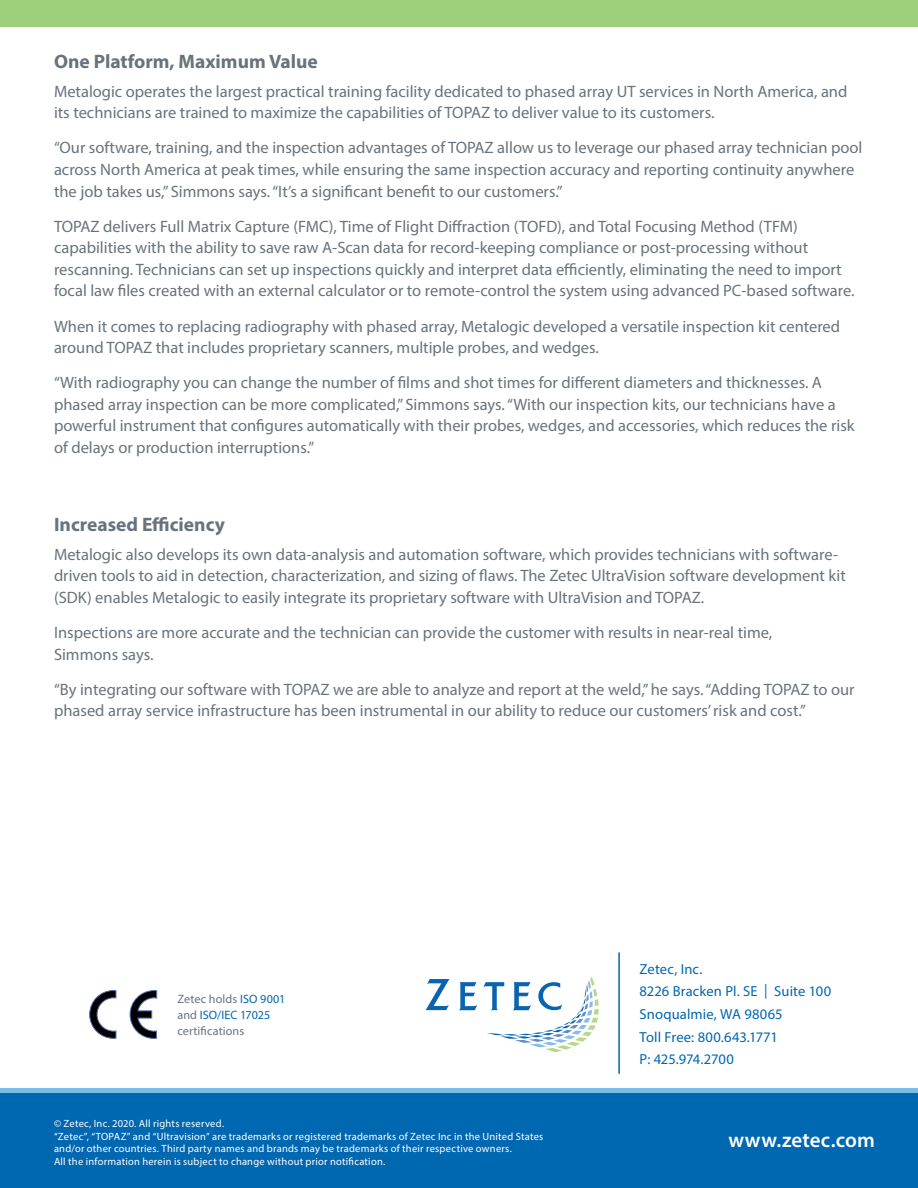
<style>
.page{position:relative;width:918px;height:1188px;background:#fff}
.page>*{position:absolute;margin:0;border:0;box-sizing:border-box;transform-origin:0 0}
.t1{font:600 21px "Myriad Pro";letter-spacing:.005em;color:#fff}
.t2{font:700 19.5px "Myriad Pro";color:#69737b}
.t3{font:16.5px/21.6px "Myriad Pro";color:#69737b}
.t4{font:14.55px/22.6px "Myriad Pro";letter-spacing:.01em;color:#0067b1}
.t5{font:12.15px/16.2px "Myriad Pro";letter-spacing:.01em;color:#69737b}
.t6{font:10.5px/12.6px "Myriad Pro";letter-spacing:.02em;color:#fff}
.s1{color:#0067b1}
</style>
<div class="page">
<svg style="left:426px;top:979px;width:23px;height:31px"></svg>
<svg style="left:459px;top:982px;width:18px;height:28px"></svg>
<svg style="left:483px;top:977px;width:116px;height:75px"></svg>
<hr style="left:618px;top:952px;width:2px;height:122px;background:#0067b1">
<div style="left:0;top:1088px;width:918px;height:6px;background:#78bde8"></div>
<div style="left:0;top:1093px;width:918px;height:95px;background:#0067b1"></div>
<svg style="left:130px;top:991px;width:27px;height:47px"></svg>
<svg style="left:90px;top:990px;width:26px;height:48px"></svg>
<div style="left:0;top:0;width:918px;height:27px;background:#9ecf7b"></div>
<p class="t2" style="left:54px;top:54px;width:265px">One Platform, Maximum Value</p>
<p class="t3" style="left:54px;top:82px;width:795px">Metalogic operates the largest practical training facility dedicated to phased array UT services in North America, and its technicians are trained to maximize the capabilities of TOPAZ to deliver value to its customers.</p>
<p class="t3" style="left:54px;top:138px;width:810px">“Our software, training, and the inspection advantages of TOPAZ allow us to leverage our phased array technician pool across North America at peak times, while ensuring the same inspection accuracy and reporting continuity anywhere the job takes us,” Simmons says. “It’s a significant benefit to our customers.”</p>
<p class="t3" style="left:54px;top:217px;width:802px">TOPAZ delivers Full Matrix Capture (FMC), Time of Flight Diffraction (TOFD), and Total Focusing Method (TFM) capabilities with the ability to save raw A-Scan data for record-keeping compliance or post-processing without rescanning. Technicians can set up inspections quickly and interpret data efficiently, eliminating the need to import focal law files created with an external calculator or to remote-control the system using advanced PC-based software.</p>
<p class="t3" style="left:54px;top:317px;width:788px">When it comes to replacing radiography with phased array, Metalogic developed a versatile inspection kit centered around TOPAZ that includes proprietary scanners, multiple probes, and wedges.</p>
<p class="t3" style="left:54px;top:373px;width:802px">“With radiography you can change the number of films and shot times for different diameters and thicknesses. A phased array inspection can be more complicated,” Simmons says. “With our inspection kits, our technicians have a powerful instrument that configures automatically with their probes, wedges, and accessories, which reduces the risk of delays or production interruptions.”</p>
<p class="t2" style="left:54px;top:517px;width:172px">Increased Efficiency</p>
<p class="t3" style="left:54px;top:545px;width:793px">Metalogic also develops its own data-analysis and automation software, which provides technicians with software&shy;driven tools to aid in detection, characterization, and sizing of flaws. The Zetec UltraVision software development kit (SDK) enables Metalogic to easily integrate its proprietary software with UltraVision and TOPAZ.</p>
<p class="t3" style="left:54px;top:623px;width:720px">Inspections are more accurate and the technician can provide the customer with results in near-real time,<br>Simmons says.</p>
<p class="t3" style="left:54px;top:680px;width:802px">“By integrating our software with TOPAZ we are able to analyze and report at the weld,” he says. “Adding TOPAZ to our phased array service infrastructure has been instrumental in our ability to reduce our customers’ risk and cost.”</p>
<p class="t5" style="left:177px;top:992px;width:109px">Zetec holds <span class="s1">ISO 9001 </span>and <span class="s1">ISO/IEC 17025 </span>certifications</p>
<p class="t6" style="left:54px;top:1118px;width:491px">© Zetec, Inc. 2020. All rights reserved.<br>“Zetec”, “TOPAZ” and “Ultravision” are trademarks or registered trademarks of Zetec Inc in the United States and/or other countries. Third party names and brands may be trademarks of their respective owners.<br>All the information herein is subject to change without prior notification.</p>
<p class="t4" style="left:640px;top:959px;width:193px">Zetec, Inc.<br>8226 Bracken Pl. SE | Suite 100<br>Snoqualmie, WA 98065<br>Toll Free: 800.643.1771<br>P: 425.974.2700</p>
<p class="t1" style="left:729px;top:1132px;width:148px">www.zetec.com</p>
</div>
